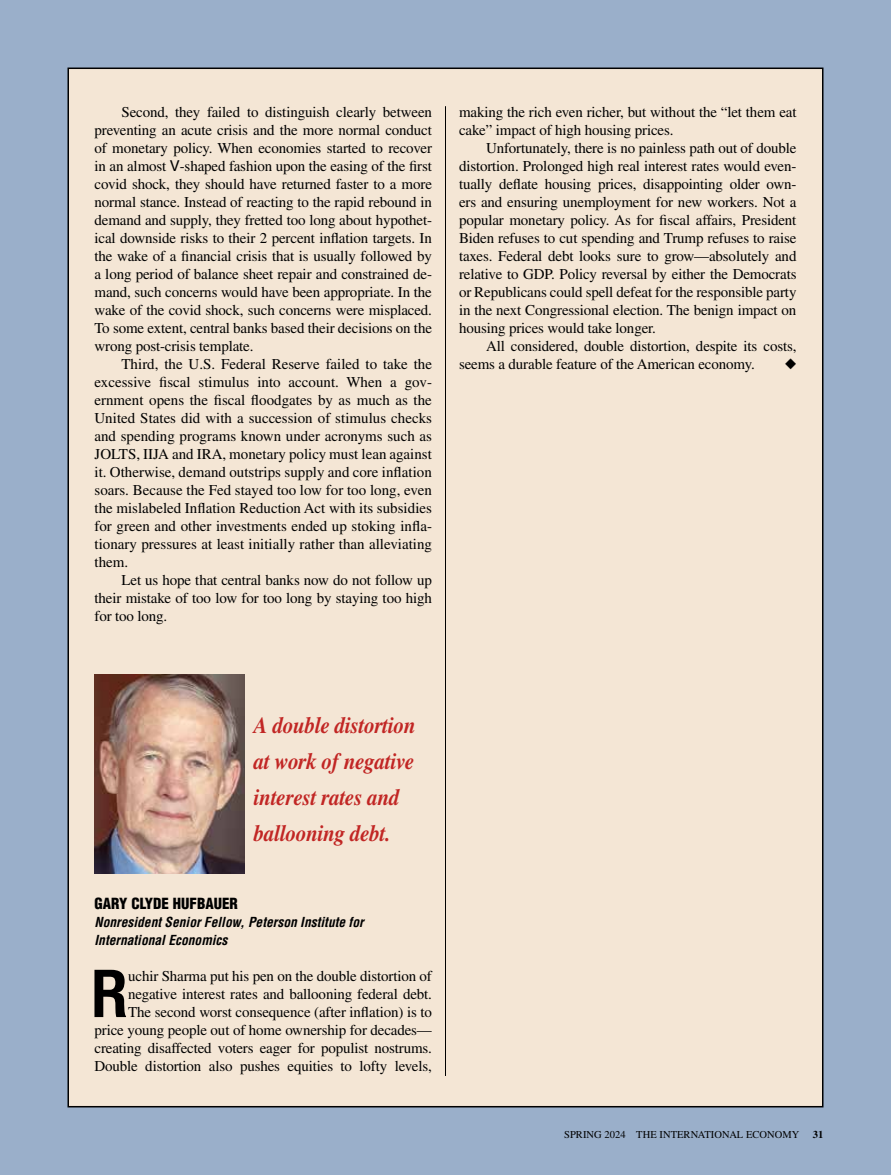
<style>
.page{position:relative;width:891px;height:1175px;background:#fff}
.page>*{position:absolute;margin:0;border:0;box-sizing:border-box;transform-origin:0 0}
.t1{font:700 condensed 63px "Helvetica LT Std";color:#000}
.t2{font:italic 700 23.1px/36px "Times LT Std";letter-spacing:-.01em;color:#c12624;scale:.91 1}
.t3{font:15px/18px "Times LT Std";letter-spacing:-.01em;color:#000;text-align:justify}
.t4{font:900 condensed 15px "Helvetica LT Std";color:#000}
.t5{font:italic 700 condensed 13.5px/18px "Helvetica LT Std";color:#000}
.t6{font:10.5px "Times LT Std";letter-spacing:.005em;color:#000}
.t7{font:700 10.5px "Times LT Std";color:#000}
.s1{font-family:"Helvetica LT Std"}
</style>
<div class="page">
<div style="left:0;top:0;width:891px;height:1174px;background:#9aafca"></div>
<div style="left:68px;top:68px;width:755px;height:1038px;background:#f4e6d5"></div>
<img style="left:94px;top:675px;width:150px;height:198px">
<hr style="left:445px;top:106px;width:1px;height:969px;background:#000">
<p class="t3" style="left:94px;top:103px;width:339px;text-indent:27px">Second, they failed to distinguish clearly between preventing an acute crisis and the more normal conduct of monetary policy. When economies started to recover in an almost <span class="s1">V</span>-shaped fashion upon the easing of the first covid shock, they should have returned faster to a more normal stance. Instead of reacting to the rapid rebound in demand and supply, they fretted too long about hypothet&shy;ical downside risks to their 2 percent inflation targets. In the wake of a financial crisis that is usually followed by a long period of balance sheet repair and constrained de&shy;mand, such concerns would have been appropriate. In the wake of the covid shock, such concerns were misplaced.<br>To some extent, central banks based their decisions on the wrong post-crisis template.</p>
<p class="t3" style="left:94px;top:355px;width:339px;text-indent:27px">Third, the U.S. Federal Reserve failed to take the excessive fiscal stimulus into account. When a gov&shy;ernment opens the fiscal floodgates by as much as the United States did with a succession of stimulus checks and spending programs known under acronyms such as JOLTS, IIJA and IRA, monetary policy must lean against it. Otherwise, demand outstrips supply and core inflation soars. Because the Fed stayed too low for too long, even the mislabeled Inflation Reduction Act with its subsidies for green and other investments ended up stoking infla&shy;tionary pressures at least initially rather than alleviating them.</p>
<p class="t3" style="left:94px;top:571px;width:339px;text-indent:27px">Let us hope that central banks now do not follow up their mistake of too low for too long by staying too high for too long.</p>
<p class="t3" style="left:459px;top:103px;width:339px">making the rich even richer, but without the “let them eat cake” impact of high housing prices.</p>
<p class="t3" style="left:459px;top:139px;width:339px;text-indent:27px">Unfortunately, there is no painless path out of double distortion. Prolonged high real interest rates would even&shy;tually deflate housing prices, disappointing older own&shy;ers and ensuring unemployment for new workers. Not a popular monetary policy. As for fiscal affairs, President Biden refuses to cut spending and Trump refuses to raise taxes. Federal debt looks sure to grow—absolutely and relative to GDP. Policy reversal by either the Democrats or Republicans could spell defeat for the responsible party in the next Congressional election. The benign impact on housing prices would take longer.</p>
<p class="t3" style="left:459px;top:337px;width:339px;text-indent:27px">All considered, double distortion, despite its costs, seems a durable feature of the American economy.</p>
<h2 class="t2" style="left:254px;top:707px;width:179px">A double distortion at work of negative interest rates and ballooning debt.</h2>
<p class="t4" style="left:94px;top:894px;width:145px">GARY CLYDE HUFBAUER</p>
<p class="t5" style="left:94px;top:913px;width:271px">Nonresident Senior Fellow, Peterson Institute for<br>International Economics</p>
<h1 class="t1" style="left:90px;top:954px;width:40px">R</h1>
<p class="t3" style="left:94px;top:967px;width:339px;text-align:right">uchir Sharma put his pen on the double distortion of negative interest rates and ballooning federal debt.<br>The second worst consequence (after inflation) is to<br>price young people out of home ownership for decades— creating disaffected voters eager for populist nostrums.<br>Double distortion also pushes equities to lofty levels,</p>
<p class="t6" style="left:564px;top:1128px;width:237px">SPRING 2024 THE INTERNATIONAL ECONOMY</p>
<p class="t7" style="left:813px;top:1128px;width:12px">31</p>
</div>
